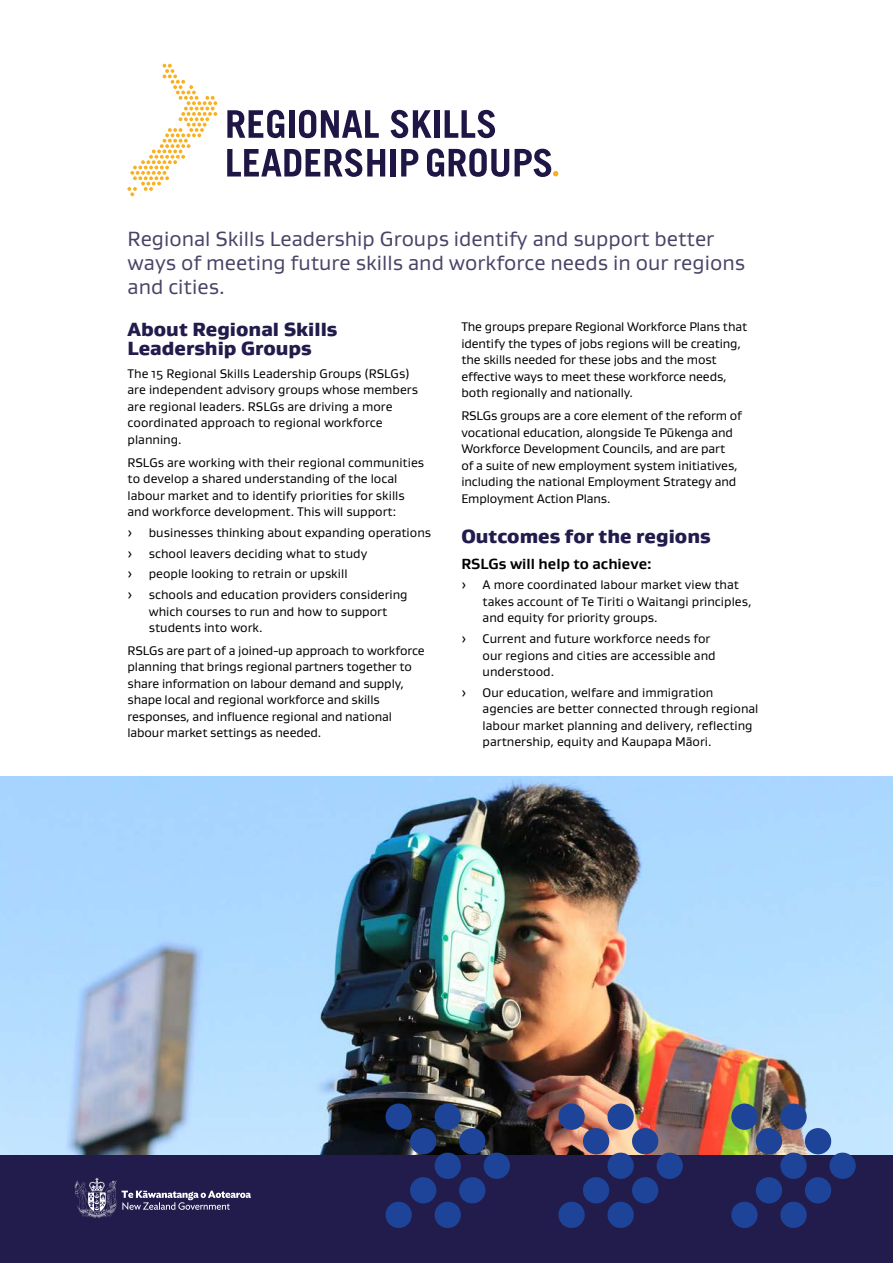
<style>
.page{position:relative;width:893px;height:1263px;background:#fff}
.page>*{position:absolute;margin:0;border:0;box-sizing:border-box;transform-origin:0 0}
.Cover_Subtitle{font:21px/24px "Gustan";color:#4a4367}
._2nd_Header{font:900 19.5px/18.8px "Gustan";color:#211c4b}
._4_Body_text{font:700 15px "Gustan";color:#000}
.Body_text_Gustan{font:12.75px/16.5px "Gustan";color:#000}
</style>
<div class="page">
<div style="left:0;top:1106px;width:893px;height:157px;background:#211c4b"></div>
<svg style="left:75px;top:1178px;width:176px;height:40px"></svg>
<svg style="left:127px;top:64px;width:90px;height:132px"></svg>
<svg style="left:390px;top:110px;width:42px;height:28px"></svg>
<div style="left:434px;top:110px;width:6px;height:28px;background:#1f1646"></div>
<svg style="left:445px;top:110px;width:50px;height:28px"></svg>
<svg style="left:227px;top:149px;width:158px;height:28px"></svg>
<div style="left:391px;top:149px;width:5px;height:27px;background:#1f1646"></div>
<svg style="left:401px;top:149px;width:17px;height:27px"></svg>
<svg style="left:427px;top:149px;width:82px;height:28px"></svg>
<svg style="left:227px;top:110px;width:57px;height:28px"></svg>
<div style="left:289px;top:110px;width:5px;height:28px;background:#1f1646"></div>
<svg style="left:299px;top:110px;width:80px;height:28px"></svg>
<svg style="left:515px;top:149px;width:43px;height:28px"></svg>
<img style="left:0;top:776px;width:893px;height:378px">
<svg style="left:730px;top:1102px;width:127px;height:126px"></svg>
<svg style="left:557px;top:1102px;width:127px;height:126px"></svg>
<svg style="left:384px;top:1102px;width:127px;height:126px"></svg>
<p class="Cover_Subtitle" style="left:128px;top:226px;width:619px">Regional Skills Leadership Groups identify and support better ways of meeting future skills and workforce needs in our regions and cities.</p>
<p class="_2nd_Header" style="left:128px;top:320px;width:211px">About Regional Skills<br>Leadership Groups</p>
<p class="Body_text_Gustan" style="left:128px;top:365px;width:292px">The 15 Regional Skills Leadership Groups (RSLGs) are independent advisory groups whose members are regional leaders. RSLGs are driving a more coordinated approach to regional workforce planning.</p>
<p class="Body_text_Gustan" style="left:128px;top:454px;width:298px">RSLGs are working with their regional communities to develop a shared understanding of the local labour market and to identify priorities for skills and workforce development. This will support:</p>
<p class="Body_text_Gustan" style="left:128px;top:524px;width:6px">›</p>
<p class="Body_text_Gustan" style="left:149px;top:524px;width:284px">businesses thinking about expanding operations</p>
<p class="Body_text_Gustan" style="left:128px;top:545px;width:6px">›</p>
<p class="Body_text_Gustan" style="left:149px;top:545px;width:220px">school leavers deciding what to study</p>
<p class="Body_text_Gustan" style="left:128px;top:565px;width:6px">›</p>
<p class="Body_text_Gustan" style="left:149px;top:565px;width:200px">people looking to retrain or upskill</p>
<p class="Body_text_Gustan" style="left:128px;top:586px;width:6px">›</p>
<p class="Body_text_Gustan" style="left:149px;top:586px;width:260px">schools and education providers considering which courses to run and how to support students into work.</p>
<p class="Body_text_Gustan" style="left:128px;top:642px;width:299px">RSLGs are part of a joined-up approach to workforce planning that brings regional partners together to share information on labour demand and supply, shape local and regional workforce and skills responses, and influence regional and national labour market settings as needed.</p>
<p class="Body_text_Gustan" style="left:461px;top:318px;width:287px">The groups prepare Regional Workforce Plans that identify the types of jobs regions will be creating, the skills needed for these jobs and the most effective ways to meet these workforce needs, both regionally and nationally.</p>
<p class="Body_text_Gustan" style="left:461px;top:407px;width:282px">RSLGs groups are a core element of the reform of vocational education, alongside Te Pūkenga and Workforce Development Councils, and are part<br>of a suite of new employment system initiatives, including the national Employment Strategy and Employment Action Plans.</p>
<p class="_2nd_Header" style="left:461px;top:526px;width:251px">Outcomes for the regions</p>
<p class="_4_Body_text" style="left:461px;top:554px;width:192px">RSLGs will help to achieve:</p>
<p class="Body_text_Gustan" style="left:461px;top:576px;width:6px">›</p>
<p class="Body_text_Gustan" style="left:483px;top:576px;width:270px">A more coordinated labour market view that takes account of Te Tiriti o Waitangi principles, and equity for priority groups.</p>
<p class="Body_text_Gustan" style="left:461px;top:630px;width:6px">›</p>
<p class="Body_text_Gustan" style="left:483px;top:630px;width:235px">Current and future workforce needs for our regions and cities are accessible and understood.</p>
<p class="Body_text_Gustan" style="left:461px;top:684px;width:6px">›</p>
<p class="Body_text_Gustan" style="left:483px;top:684px;width:277px">Our education, welfare and immigration agencies are better connected through regional labour market planning and delivery, reflecting partnership, equity and Kaupapa Māori.</p>
</div>
